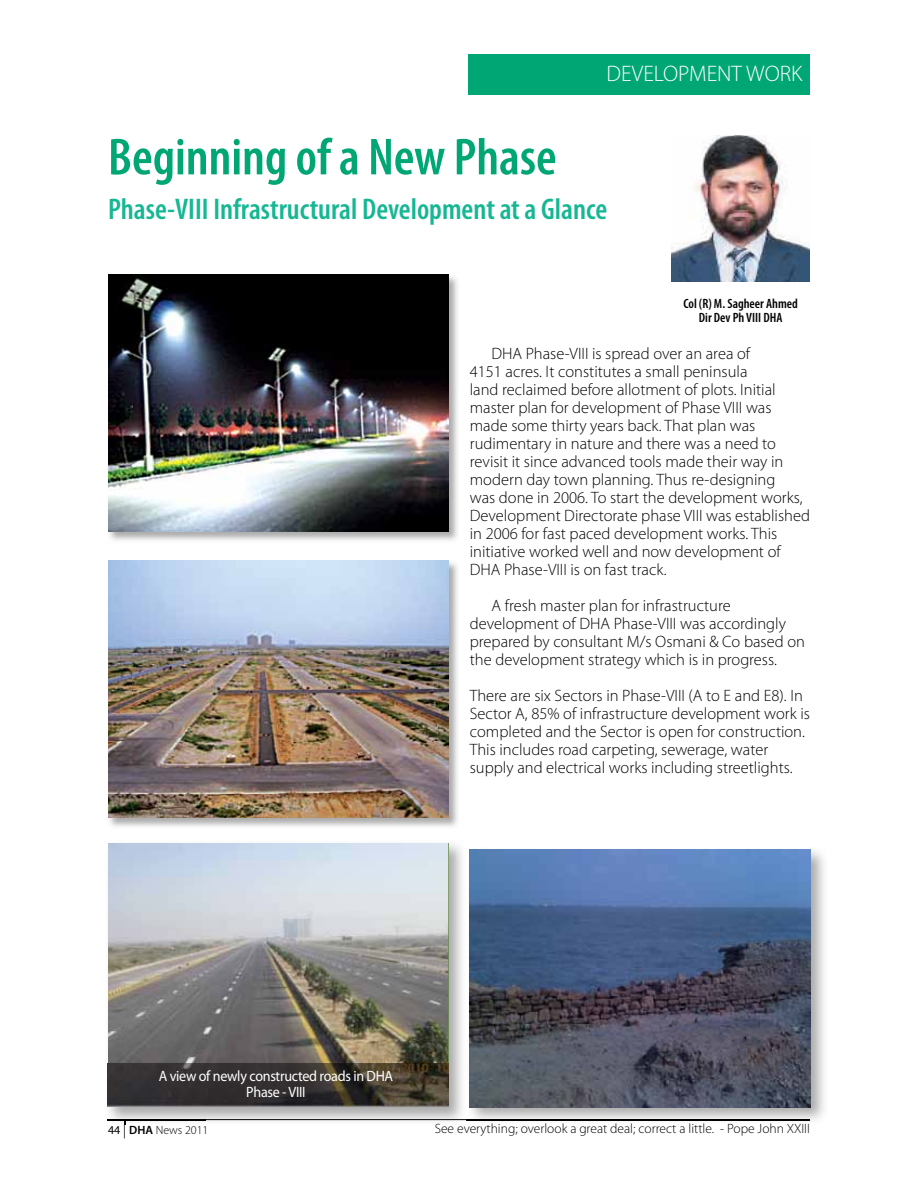
<style>
.page{position:relative;width:918px;height:1188px;background:#fff}
.page>*{position:absolute;margin:0;border:0;box-sizing:border-box;transform-origin:0 0}
.t1{font:600 condensed 52.5px "Myriad Pro";color:#00a775}
.t2{font:600 condensed 30px "Myriad Pro";color:#16b793}
.t3{font:300 22.5px "Myriad Pro";color:#fff}
.t4{font:300 16.5px/18px "Myriad Pro";color:#000}
.t5{font:15px/16.5px "Myriad Pro";letter-spacing:-.02em;color:#fff;text-align:center;scale:.94 1}
.t6{font:300 13.5px "Myriad Pro";color:#000}
.t7{font:600 condensed 13.5px/13.5px "Myriad Pro";color:#000;text-align:center}
.t8{font:300 12px "Myriad Pro";color:#000}
.s1{font-weight:400}
.s2{font-size:18px}
.s3{font-weight:600}
</style>
<div class="page">
<div style="left:469px;top:54px;width:341px;height:40px;background:#00a775"></div>
<img style="left:671px;top:135px;width:139px;height:147px">
<img style="left:109px;top:560px;width:349px;height:267px">
<img style="left:108px;top:560px;width:340px;height:258px">
<img style="left:109px;top:274px;width:349px;height:267px">
<img style="left:108px;top:274px;width:340px;height:258px">
<img style="left:466px;top:849px;width:358px;height:272px">
<img style="left:466px;top:1119px;width:344px;height:1px">
<img style="left:470px;top:849px;width:340px;height:258px">
<img style="left:107px;top:843px;width:359px;height:282px">
<img style="left:108px;top:1119px;width:97px;height:1px">
<img style="left:108px;top:843px;width:340px;height:221px">
<hr style="left:108px;top:1106px;width:340px;height:1px;background:#3b4f2f">
<img style="left:108px;top:1064px;width:340px;height:42px">
<h1 class="t1" style="left:108px;top:125px;width:450px">Beginning of a New Phase</h1>
<h3 class="t3" style="left:607px;top:60px;width:197px">DEVELOPMENT WORK</h3>
<h2 class="t2" style="left:108px;top:191px;width:501px">Phase-VIII Infrastructural Development at a Glance</h2>
<p class="t7" style="left:683px;top:297px;width:116px">Col (R) M. Sagheer Ahmed<br>Dir Dev Ph VIII DHA</p>
<p class="t4" style="left:470px;top:344px;width:342px;text-indent:22px">DHA Phase-VIII is spread over an area of<br>4151 acres. It constitutes a small peninsula<br>land reclaimed before allotment of plots. Initial master plan for development of Phase VIII was made some thirty years back. That plan was rudimentary in nature and there was a need to revisit it since advanced tools made their way in modern day town planning. Thus re-designing<br>was done in 2006. To start the development works, Development Directorate phase VIII was established in 2006 for fast paced development works. This initiative worked well and now development of DHA Phase-VIII is on fast track.</p>
<p class="t4" style="left:470px;top:596px;width:337px;text-indent:22px">A fresh master plan for infrastructure development of DHA Phase-VIII was accordingly prepared by consultant M/s Osmani &amp; Co based on the development strategy which is in progress.</p>
<p class="t4" style="left:470px;top:686px;width:342px">There are six Sectors in Phase-VIII (A to E and E8). In Sector A, 85% of infrastructure development work is completed and the Sector is open for construction.<br>This includes road carpeting, sewerage, water supply and electrical works including streetlights.</p>
<p class="t5" style="left:159px;top:1067px;width:251px">A view of newly constructed roads in DHA<br>Phase - VIII</p>
<p class="t8" style="left:108px;top:1122px;width:102px"><span class="s1">44</span> <span class="s2">|</span> <span class="s3">DHA</span> News 2011</p>
<p class="t6" style="left:435px;top:1120px;width:377px">See everything; overlook a great deal; correct a little. - Pope John XXIII</p>
</div>
